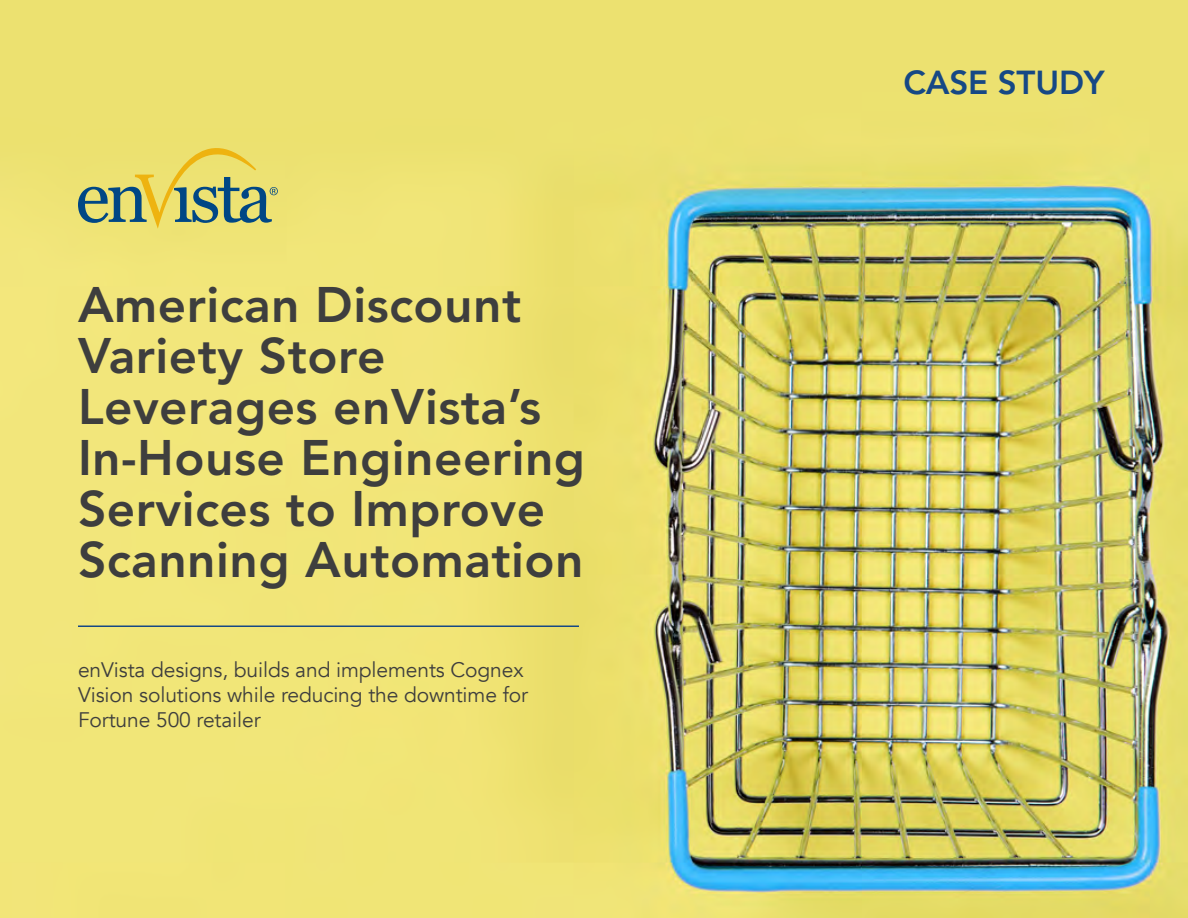
<style>
.page{position:relative;width:1188px;height:918px;background:#fff}
.page>*{position:absolute;margin:0;border:0;box-sizing:border-box;transform-origin:0 0}
.t1{font:800 49.5px/51px "Avenir LT Pro";letter-spacing:.01em;color:#3e3e3e}
.t2{font:800 33px "Avenir LT Pro";letter-spacing:-.005em;color:#164885}
.t3{font:21px/25.5px "Avenir";letter-spacing:-.005em;color:#3e3e3e}
</style>
<div class="page">
<img style="left:0;top:0;width:1188px;height:918px">
<hr style="left:78px;top:626px;width:501px;height:1px;background:#164885">
<svg style="left:78px;top:132px;width:200px;height:97px;background:#cdca6f"></svg>
<p class="t1" style="left:78px;top:280px;width:509px">American Discount<br>Variety Store<br>Leverages enVista’s<br>In-House Engineering<br>Services to Improve<br>Scanning Automation</p>
<p class="t3" style="left:78px;top:657px;width:452px">enVista designs, builds and implements Cognex<br>Vision solutions while reducing the downtime for<br>Fortune 500 retailer</p>
<p class="t2" style="left:903px;top:63px;width:203px">CASE STUDY</p>
</div>
